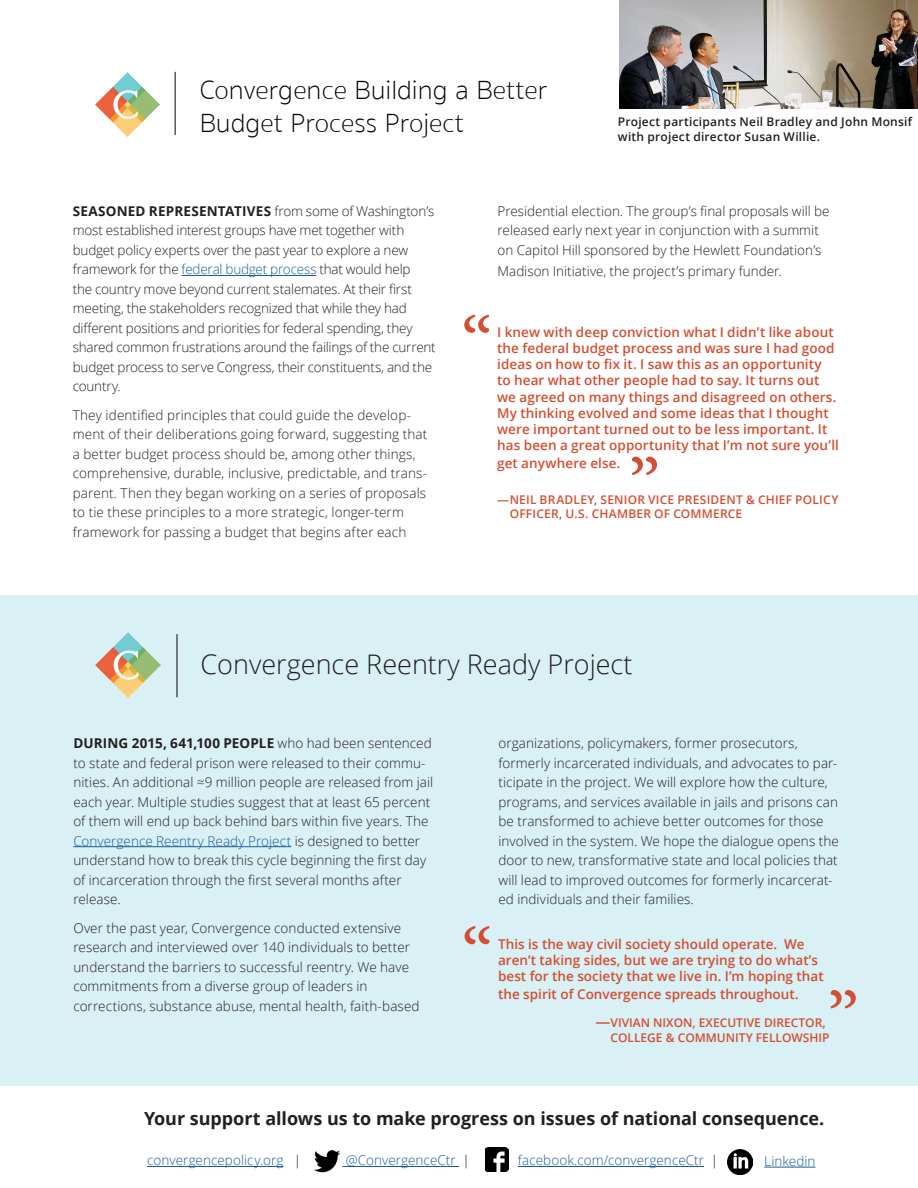
<style>
.page{position:relative;width:918px;height:1188px;background:#fff}
.page>*{position:absolute;margin:0;border:0;box-sizing:border-box;transform-origin:0 0}
.t1{font:79.5px "Minion Pro";color:#d34e35}
.t2{font:79.5px "Minion Pro";color:#d34e34}
.t3{font:100 27px "Sukhumvit Set";color:#040503}
.HEADLINE{font:300 27px "Open Sans";color:#231f20}
.SUBHEAD{font:700 18px "Open Sans";letter-spacing:-.005em;color:#231f20}
.BODY_TEXT{font:300 13.5px/19.5px "Open Sans";letter-spacing:.005em;color:#231f20}
.QUOTE{font:600 13.5px/16.2px "Open Sans";letter-spacing:.005em;color:#d34e33}
.BODY_TEXT-2{font:300 13.5px/19.5px "Open Sans";letter-spacing:-.015em;color:#231f20}
.BODY_TEXT-3{font:300 13.5px "Open Sans";letter-spacing:.005em;color:#175d9e}
.t4{font:600 12px/15px "Open Sans";letter-spacing:.02em;color:#231f20}
.QUOTE_NAME{font:600 12px "Open Sans";letter-spacing:.015em;color:#d34e33}
.QUOTE_NAME-2{font:600 12px "Open Sans";color:#d34d36}
.s1{font-weight:700}
.s2{color:#175d9e}
.s3{font-size:15px}
.s4{color:#231f20}
</style>
<div class="page">
<div style="left:0;top:595px;width:918px;height:490px;background:#d9f0f4"></div>
<hr style="left:73px;top:846px;width:218px;height:1px;background:#175d9e">
<hr style="left:182px;top:275px;width:134px;height:1px;background:#175d9e">
<img style="left:620px;top:0;width:298px;height:109px">
<img style="left:314px;top:1150px;width:26px;height:23px">
<img style="left:486px;top:1147px;width:22px;height:25px">
<hr style="left:147px;top:1166px;width:137px;height:1px;background:#175d9e">
<hr style="left:342px;top:1166px;width:117px;height:1px;background:#175d9e">
<hr style="left:518px;top:1166px;width:186px;height:1px;background:#175d9e">
<img style="left:727px;top:1149px;width:26px;height:25px">
<hr style="left:764px;top:1167px;width:52px;height:1px;background:#175d9e">
<hr style="left:175px;top:72px;width:1px;height:63px;background:#040503">
<img style="left:95px;top:72px;width:65px;height:65px">
<hr style="left:177px;top:634px;width:1px;height:63px;background:#040503">
<img style="left:96px;top:633px;width:64px;height:64px">
<p class="t3" style="left:200px;top:72px;width:349px">Convergence Building a Better</p>
<p class="t3" style="left:200px;top:104px;width:265px">Budget Process Project</p>
<p class="t4" style="left:618px;top:114px;width:296px">Project participants Neil Bradley and John Monsif with project director Susan Willie.</p>
<p class="BODY_TEXT-2" style="left:73px;top:201px;width:365px"><span class="s1">SEASONED REPRESENTATIVES</span> from some of Washington’s most established interest groups have met together with budget policy experts over the past year to explore a new framework for the <span class="s2">federal budget process</span> that would help<br>the country move beyond current stalemates. At their first meeting, the stakeholders recognized that while they had different positions and priorities for federal spending, they shared common frustrations around the failings of the current budget process to serve Congress, their constituents, and the country.</p>
<p class="BODY_TEXT" style="left:73px;top:405px;width:356px">They identified principles that could guide the develop&shy;ment of their deliberations going forward, suggesting that a better budget process should be, among other things, comprehensive, durable, inclusive, predictable, and trans&shy;parent. Then they began working on a series of proposals to tie these principles to a more strategic, longer-term framework for passing a budget that begins after each</p>
<p class="BODY_TEXT" style="left:498px;top:201px;width:334px">Presidential election. The group’s final proposals will be released early next year in conjunction with a summit on Capitol Hill sponsored by the Hewlett Foundation’s</p>
<p class="BODY_TEXT" style="left:498px;top:261px;width:286px">Madison Initiative, the project’s primary funder.</p>
<p class="t1" style="left:461px;top:293px;width:33px">“</p>
<p class="QUOTE" style="left:497px;top:324px;width:343px">I knew with deep conviction what I didn’t like about the federal budget process and was sure I had good ideas on how to fix it. I saw this as an opportunity<br>to hear what other people had to say. It turns out we agreed on many things and disagreed on others.<br>My thinking evolved and some ideas that I thought were important turned out to be less important. It has been a great opportunity that I’m not sure you’ll</p>
<p class="QUOTE" style="left:497px;top:455px;width:125px">get anywhere else.</p>
<p class="QUOTE_NAME" style="left:497px;top:492px;width:343px">—NEIL BRADLEY, SENIOR VICE PRESIDENT &amp; CHIEF POLICY</p>
<p class="QUOTE_NAME" style="left:510px;top:505px;width:234px">OFFICER, U.S. CHAMBER OF COMMERCE</p>
<p class="t2" style="left:628px;top:434px;width:33px">”</p>
<p class="HEADLINE" style="left:201px;top:645px;width:433px">Convergence Reentry Ready Project</p>
<p class="BODY_TEXT" style="left:73px;top:733px;width:361px"><span class="s1">DURING 2015, 641,100 PEOPLE</span> who had been sentenced to state and federal prison were released to their commu&shy;nities. An additional ≈9 million people are released from jail each year. Multiple studies suggest that at least 65 percent of them will end up back behind bars within five years. The <span class="s2">Convergence Reentry Ready Project</span> is designed to better understand how to break this cycle beginning the first day of incarceration through the first several months after release.</p>
<p class="BODY_TEXT" style="left:73px;top:918px;width:348px">Over the past year, Convergence conducted extensive research and interviewed over 140 individuals to better understand the barriers to successful reentry. We have commitments from a diverse group of leaders in corrections, substance abuse, mental health, faith-based</p>
<p class="t1" style="left:461px;top:904px;width:33px">“</p>
<p class="BODY_TEXT" style="left:498px;top:733px;width:342px">organizations, policymakers, former prosecutors, formerly incarcerated individuals, and advocates to par&shy;ticipate in the project. We will explore how the culture, programs, and services available in jails and prisons can be transformed to achieve better outcomes for those involved in the system. We hope the dialogue opens the door to new, transformative state and local policies that will lead to improved outcomes for formerly incarcerat&shy;ed individuals and their families.</p>
<p class="QUOTE" style="left:498px;top:936px;width:327px">This is the way civil society should operate. We aren’t taking sides, but we are trying to do what’s best for the society that we live in. I’m hoping that</p>
<p class="QUOTE" style="left:498px;top:986px;width:302px">the spirit of Convergence spreads throughout.</p>
<p class="QUOTE_NAME-2" style="left:596px;top:1015px;width:231px"><span class="s3">—</span>VIVIAN NIXON, EXECUTIVE DIRECTOR,</p>
<p class="QUOTE_NAME-2" style="left:610px;top:1029px;width:220px">COLLEGE &amp; COMMUNITY FELLOWSHIP</p>
<p class="t2" style="left:827px;top:968px;width:33px">”</p>
<p class="SUBHEAD" style="left:144px;top:1106px;width:682px">Your support allows us to make progress on issues of national consequence.</p>
<p class="BODY_TEXT-3" style="left:147px;top:1151px;width:155px">convergencepolicy.org <span class="s4">|</span></p>
<p class="BODY_TEXT-3" style="left:346px;top:1151px;width:126px">@ConvergenceCtr <span class="s4">|</span></p>
<p class="BODY_TEXT-3" style="left:518px;top:1151px;width:202px">facebook.com/convergenceCtr <span class="s4">|</span></p>
<p class="BODY_TEXT-3" style="left:764px;top:1152px;width:53px">Linkedin</p>
</div>
